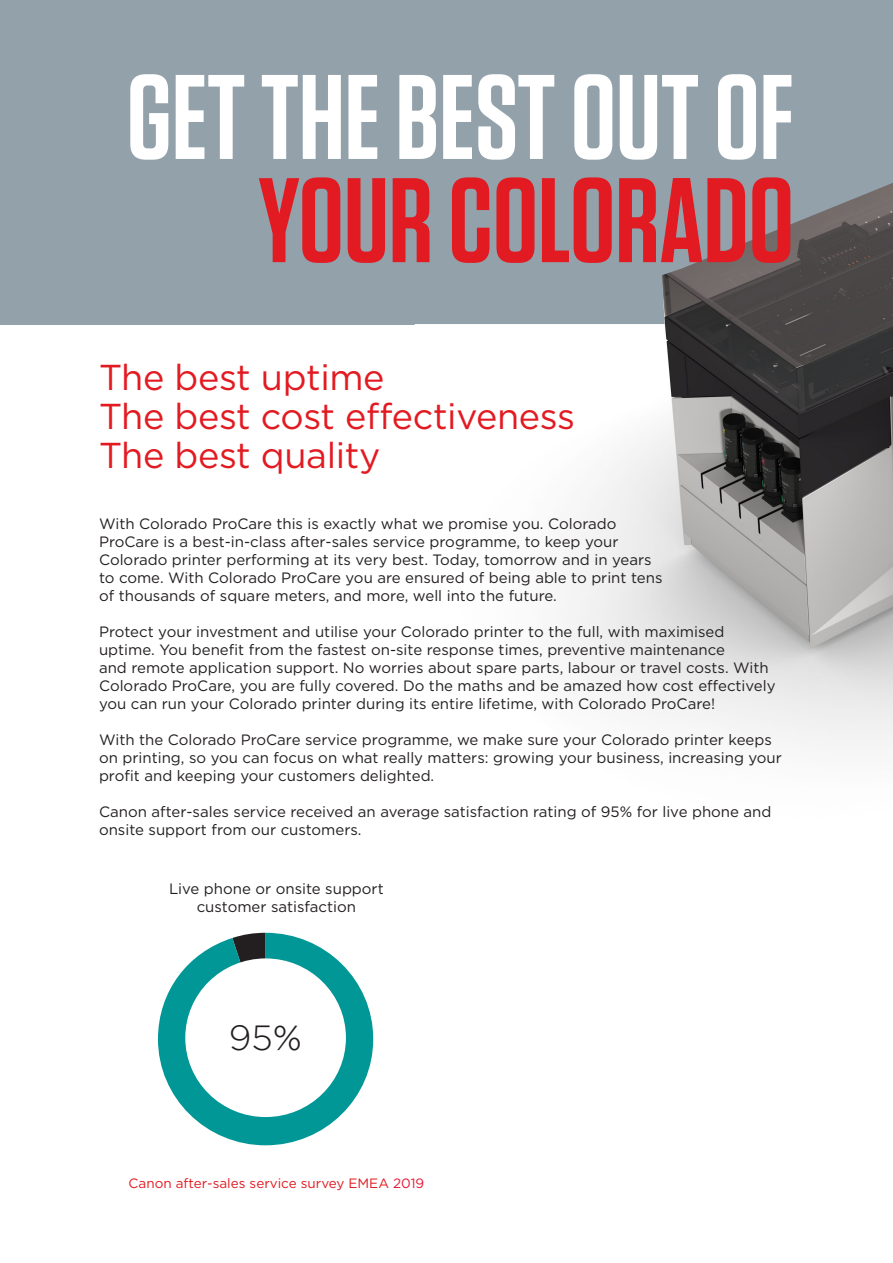
<style>
.page{position:relative;width:893px;height:1263px;background:#fff}
.page>*{position:absolute;margin:0;border:0;box-sizing:border-box;transform-origin:0 0}
.t1{font:600 120px/103.2px "Tungsten";color:#fff;text-align:right}
.t2{font:36px "Gotham";letter-spacing:-.01em;color:#e21a21}
.t3{font:300 34.8px "Gotham";color:#231f20}
.t4{font:15px/18px "Gotham";color:#231f20}
.t5{font:13.5px "Gotham";color:#e21a21}
.s1{color:#e21a21}
.s2{color:#e51836}
</style>
<div class="page">
<div style="left:0;top:0;width:893px;height:324px;background:#93a1ab"></div>
<img style="left:565px;top:183px;width:328px;height:568px">
<svg style="left:158px;top:933px;width:215px;height:212px;fill:#009796"></svg>
<div style="left:185px;top:958px;width:161px;height:159px;background:#fff;border-radius:50%"></div>
<p class="t1" style="left:127px;top:68px;width:669px">GET THE BEST OUT OF<br><span class="s1">YOUR COLORADO</span></p>
<p class="t2" style="left:99px;top:354px;width:287px">The best uptime</p>
<p class="t2" style="left:99px;top:393px;width:477px">The best cost effectiveness</p>
<p class="t2" style="left:99px;top:432px;width:283px">The best quality</p>
<p class="t4" style="left:99px;top:514px;width:565px">With Colorado ProCare this is exactly what we promise you. Colorado ProCare is a best-in-class after-sales service programme, to keep your Colorado printer performing at its very best. Today, tomorrow and in years to come. With Colorado ProCare you are ensured of being able to print tens of thousands of square meters, and more, well into the future.</p>
<p class="t4" style="left:99px;top:622px;width:678px">Protect your investment and utilise your Colorado printer to the full, with maximised uptime. You benefit from the fastest on-site response times, preventive maintenance<br>and remote application support. No worries about spare parts, labour or travel costs. With Colorado ProCare, you are fully covered. Do the maths and be amazed how cost effectively you can run your Colorado printer during its entire lifetime, with Colorado ProCare!</p>
<p class="t4" style="left:99px;top:730px;width:684px">With the Colorado ProCare service programme, we make sure your Colorado printer keeps on printing, so you can focus on what really matters: growing your business, increasing your profit and keeping your customers delighted.</p>
<p class="t4" style="left:99px;top:802px;width:674px">Canon after-sales service received an average satisfaction rating of 95% for live phone and onsite support from our customers.</p>
<p class="t4" style="left:169px;top:879px;width:216px">Live phone or onsite support</p>
<p class="t4" style="left:197px;top:897px;width:161px">customer satisfaction</p>
<p class="t3" style="left:229px;top:1018px;width:75px">95%</p>
<p class="t5" style="left:129px;top:1175px;width:297px">Canon after-sales service survey EMEA <span class="s2">2019</span></p>
</div>
